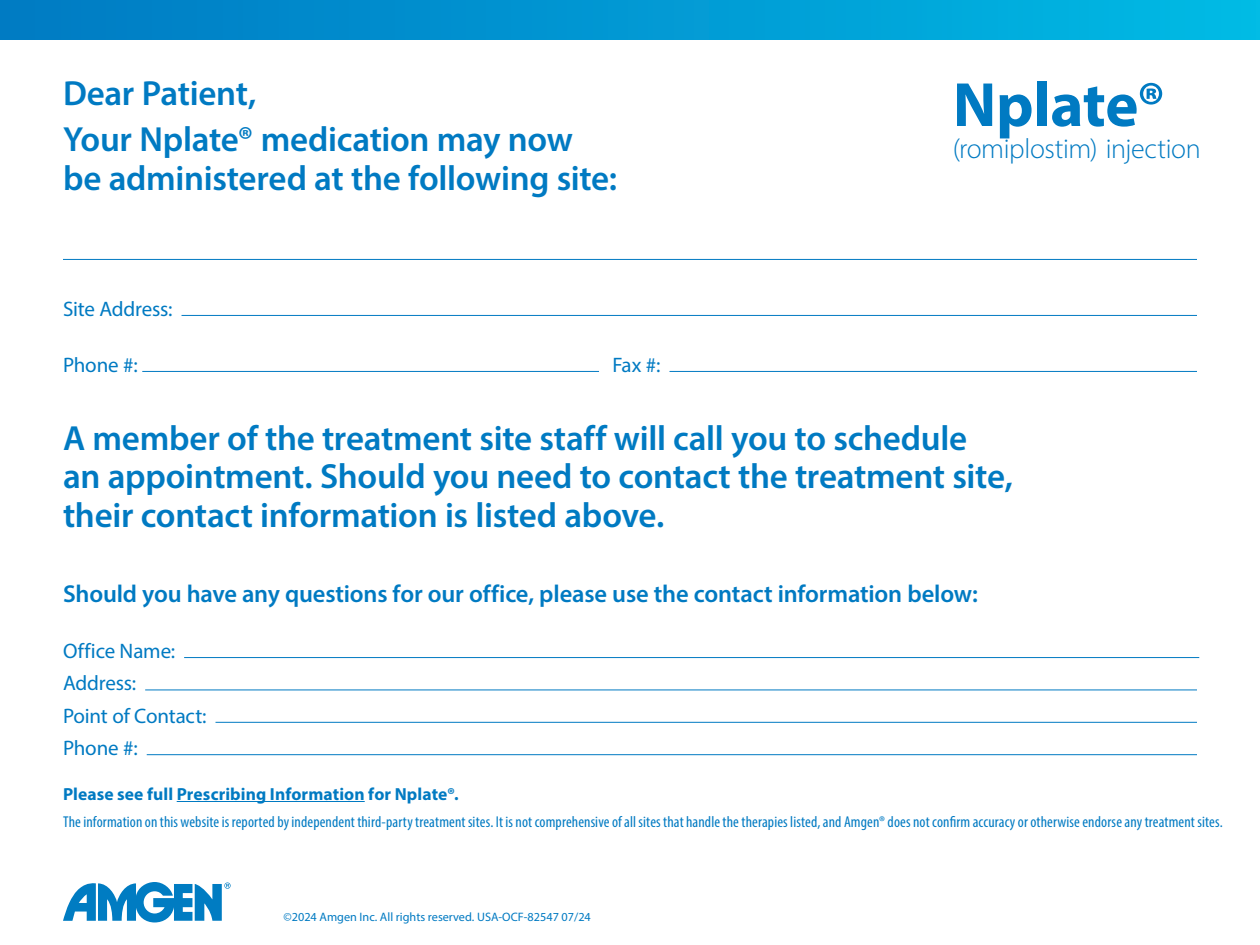
<style>
.page{position:relative;width:1260px;height:945px;background:#fff}
.page>*{position:absolute;margin:0;border:0;box-sizing:border-box;transform-origin:0 0}
.t1{font:700 63px "Myriad Pro";letter-spacing:-.005em;color:#007ac2}
.t2{font:600 35px/38.5px "Myriad Pro";letter-spacing:-.01em;color:#007ac2}
.t3{font:300 28px "Myriad Pro";letter-spacing:-.015em;color:#007ac2}
.t4{font:600 24.5px "Myriad Pro";letter-spacing:-.005em;color:#007ac2}
.t5{font:21px/32.4px "Myriad Pro";letter-spacing:-.01em;color:#007ac2}
.t6{font:700 17.5px "Myriad Pro";letter-spacing:.005em;color:#007ac2}
.t7{font:condensed 15.75px "Myriad Pro";letter-spacing:.005em;color:#007ac2}
.t8{font:12.25px "Myriad Pro";color:#007ac2}
</style>
<div class="page">
<div style="left:0;top:0;width:1260px;height:39px;background:linear-gradient(to right,#0079c2,#00bae4)"></div>
<svg style="left:63px;top:882px;width:168px;height:40px"></svg>
<hr style="left:177px;top:801px;width:188px;height:1px;background:#007ac2">
<hr style="left:63px;top:259px;width:1134px;height:1px;background:#007ac2">
<hr style="left:182px;top:315px;width:1015px;height:1px;background:#007ac2">
<hr style="left:142px;top:371px;width:457px;height:1px;background:#007ac2">
<hr style="left:670px;top:371px;width:527px;height:1px;background:#007ac2">
<hr style="left:184px;top:657px;width:1015px;height:1px;background:#007ac2">
<hr style="left:145px;top:690px;width:1052px;height:1px;background:#007ac2">
<hr style="left:216px;top:722px;width:981px;height:1px;background:#007ac2">
<hr style="left:147px;top:754px;width:1050px;height:1px;background:#007ac2">
<p class="t2" style="left:63px;top:69px;width:511px;line-height:46.4px">Dear Patient,<br>Your Nplate® medication may now</p>
<p class="t2" style="left:63px;top:158px;width:556px">be administered at the following site:</p>
<p class="t5" style="left:63px;top:292px;width:111px">Site Address:</p>
<p class="t5" style="left:63px;top:348px;width:76px">Phone #:</p>
<p class="t5" style="left:612px;top:348px;width:50px">Fax #:</p>
<h1 class="t1" style="left:953px;top:64px;width:214px">Nplate®</h1>
<p class="t3" style="left:953px;top:131px;width:250px">(romiplostim) injection</p>
<p class="t2" style="left:63px;top:418px;width:952px">A member of the treatment site staff will call you to schedule an appointment. Should you need to contact the treatment site, their contact information is listed above.</p>
<p class="t4" style="left:63px;top:578px;width:916px">Should you have any questions for our office, please use the contact information below:</p>
<p class="t5" style="left:63px;top:634px;width:145px">Office Name:<br>Address:<br>Point of Contact:<br>Phone #:</p>
<p class="t6" style="left:63px;top:782px;width:397px">Please see full Prescribing Information for Nplate®.</p>
<p class="t7" style="left:63px;top:812px;width:1161px">The information on this website is reported by independent third-party treatment sites. It is not comprehensive of all sites that handle the therapies listed, and Amgen® does not confirm accuracy or otherwise endorse any treatment sites.</p>
<p class="t8" style="left:284px;top:910px;width:309px">©2024 Amgen Inc. All rights reserved. USA-OCF-82547 07/24</p>
</div>
